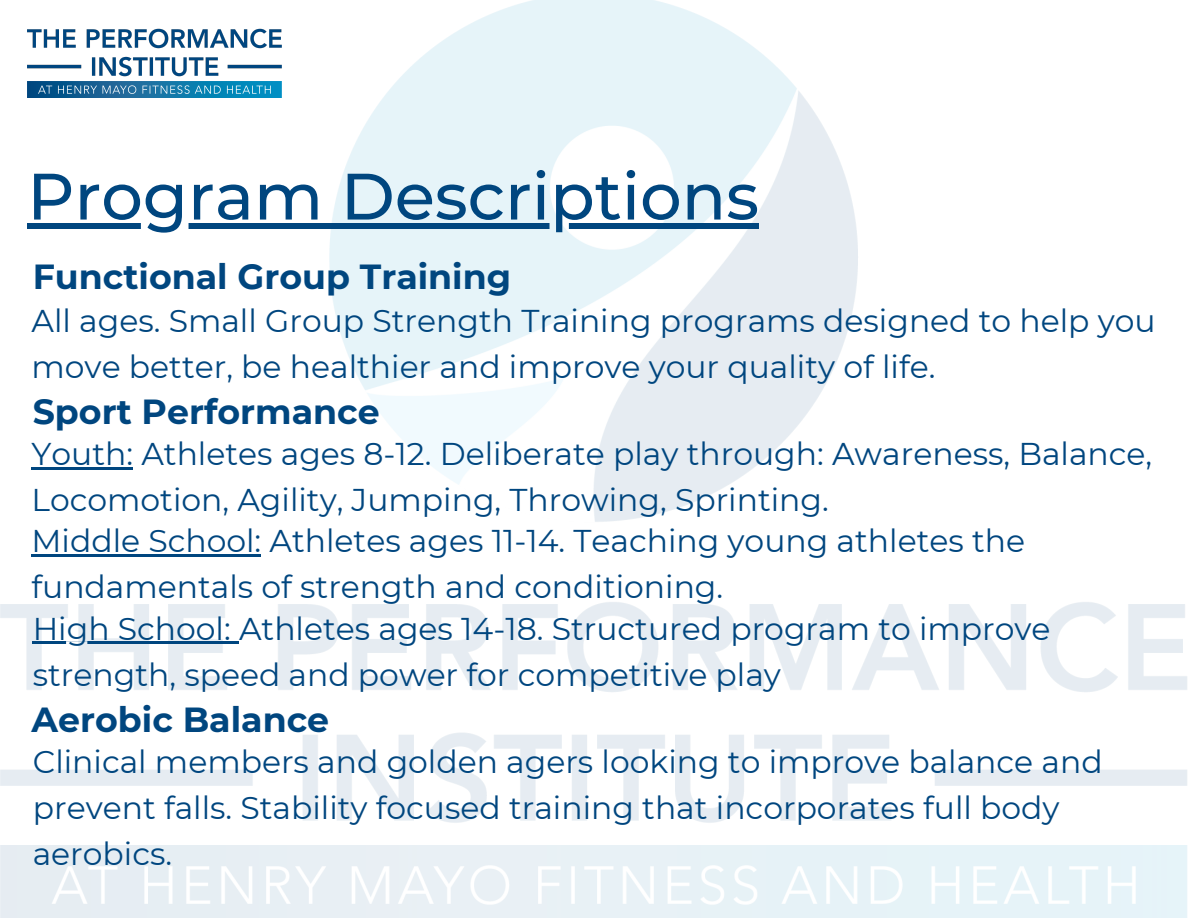
<style>
.page{position:relative;width:1188px;height:918px;background:#fff}
.page>*{position:absolute;margin:0;border:0;box-sizing:border-box;transform-origin:0 0}
.t1{font:500 65.4px "Montserrat";color:#00467f}
.t2{font:700 34.8px "Montserrat";color:#00467f}
.t3{font:31.5px/46.2px "Montserrat";color:#00467f}
</style>
<div class="page">
<img style="left:0;top:0;width:1187px;height:918px">
<img style="left:27px;top:27px;width:254px;height:71px">
<hr style="left:32px;top:467px;width:101px;height:2px;background:#00467f">
<hr style="left:32px;top:554px;width:229px;height:3px;background:#00467f">
<hr style="left:33px;top:642px;width:206px;height:2px;background:#00467f">
<div style="left:27px;top:223px;width:732px;height:6px;background:#00467f"></div>
<p class="t1" style="left:27px;top:156px;width:733px">Program Descriptions</p>
<h1 class="t2" style="left:33px;top:255px;width:480px">Functional Group Training</h1>
<h2 class="t3" style="left:32px;top:297px;width:1126px;line-height:46.7px">All ages. Small Group Strength Training programs designed to help you move better, be healthier and improve your quality of life.</h2>
<p class="t2" style="left:33px;top:390px;width:348px">Sport Performance</p>
<h2 class="t3" style="left:32px;top:430px;width:1122px">Youth: Athletes ages 8-12. Deliberate play through: Awareness, Balance,<br>Locomotion, Agility, Jumping, Throwing, Sprinting.</h2>
<p class="t3" style="left:32px;top:518px;width:995px">Middle School: Athletes ages 11-14. Teaching young athletes the fundamentals of strength and conditioning.</p>
<p class="t3" style="left:33px;top:605px;width:1019px">High School: Athletes ages 14-18. Structured program to improve strength, speed and power for competitive play</p>
<p class="t2" style="left:32px;top:699px;width:299px">Aerobic Balance</p>
<h2 class="t3" style="left:33px;top:739px;width:1071px">Clinical members and golden agers looking to improve balance and prevent falls. Stability focused training that incorporates full body aerobics.</h2>
</div>
